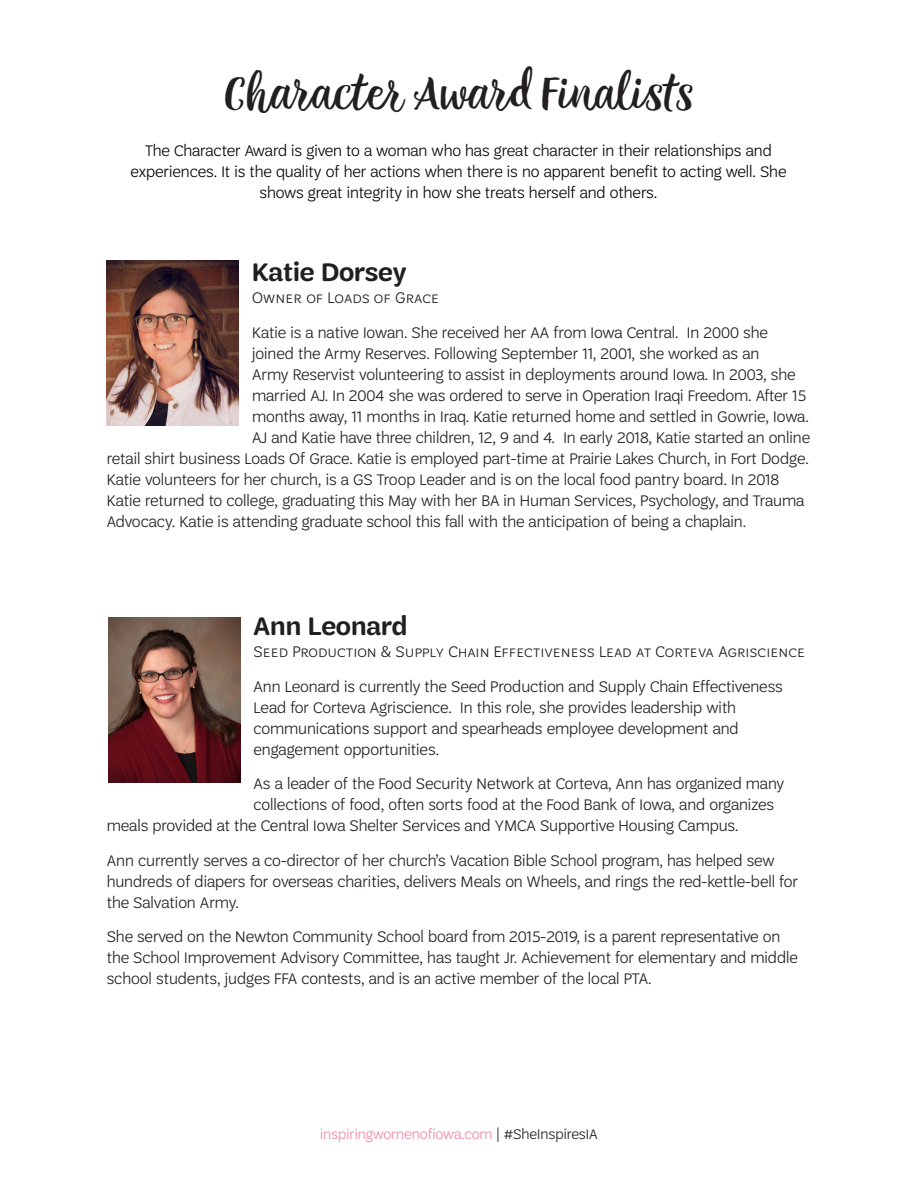
<style>
.page{position:relative;width:918px;height:1188px;background:#fff}
.page>*{position:absolute;margin:0;border:0;box-sizing:border-box;transform-origin:0 0}
.t1{font:48px "Thin Mint Script";color:#231f20}
.Finalist_Name{font:600 27px "Trefoil Sans";color:#231f20}
.Finalist_Bio{font:300 16.5px/21px "Trefoil Sans";letter-spacing:.02em;color:#231f20}
.Finalist_Bio-2{font:300 16.5px "Trefoil Sans";color:#231f20}
.t2{font:300 16.5px/21px "Trefoil Sans";letter-spacing:.02em;color:#040503;text-align:center}
.Finalist_Job{font:300 16.5px "Trefoil Sans";color:#231f20}
.t3{font:300 15px "Trefoil Sans";letter-spacing:.01em;color:#f386a5}
.s1{color:#231f20}
</style>
<div class="page">
<img style="left:107px;top:261px;width:132px;height:165px">
<img style="left:108px;top:618px;width:132px;height:165px">
<p class="t1" style="left:223px;top:64px;width:473px">Character Award Finalists</p>
<p class="t2" style="left:130px;top:140px;width:657px">The Character Award is given to a woman who has great character in their relationships and experiences. It is the quality of her actions when there is no apparent benefit to acting well. She shows great integrity in how she treats herself and others.</p>
<p class="Finalist_Name" style="left:252px;top:257px;width:156px">Katie Dorsey</p>
<p class="Finalist_Job" style="left:252px;top:289px;width:189px">Owner of Loads of Grace</p>
<p class="Finalist_Bio-2" style="left:252px;top:324px;width:517px">Katie is a native Iowan. She received her AA from Iowa Central. In 2000 she</p>
<p class="Finalist_Bio" style="left:252px;top:343px;width:509px">joined the Army Reserves. Following September 11, 2001, she worked as an</p>
<p class="Finalist_Bio" style="left:252px;top:364px;width:545px">Army Reservist volunteering to assist in deployments around Iowa. In 2003, she</p>
<p class="Finalist_Bio-2" style="left:252px;top:387px;width:556px">married AJ. In 2004 she was ordered to serve in Operation Iraqi Freedom. After 15</p>
<p class="Finalist_Bio" style="left:252px;top:406px;width:558px">months away, 11 months in Iraq. Katie returned home and settled in Gowrie, Iowa.</p>
<p class="Finalist_Bio-2" style="left:252px;top:429px;width:559px">AJ and Katie have three children, 12, 9 and 4. In early 2018, Katie started an online</p>
<p class="Finalist_Bio-2" style="left:107px;top:450px;width:704px">retail shirt business Loads Of Grace. Katie is employed part-time at Prairie Lakes Church, in Fort Dodge.</p>
<p class="Finalist_Bio-2" style="left:107px;top:471px;width:674px">Katie volunteers for her church, is a GS Troop Leader and is on the local food pantry board. In 2018</p>
<p class="Finalist_Bio-2" style="left:107px;top:492px;width:699px">Katie returned to college, graduating this May with her BA in Human Services, Psychology, and Trauma</p>
<p class="Finalist_Bio" style="left:107px;top:511px;width:641px">Advocacy. Katie is attending graduate school this fall with the anticipation of being a chaplain.</p>
<p class="Finalist_Name" style="left:254px;top:611px;width:155px">Ann Leonard</p>
<p class="Finalist_Job" style="left:254px;top:643px;width:553px">Seed Production &amp; Supply Chain Effectiveness Lead at Corteva Agriscience</p>
<p class="Finalist_Bio" style="left:254px;top:676px;width:531px">Ann Leonard is currently the Seed Production and Supply Chain Effectiveness Lead for Corteva Agriscience. In this role, she provides leadership with communications support and spearheads employee development and engagement opportunities.</p>
<p class="Finalist_Bio" style="left:254px;top:774px;width:532px">As a leader of the Food Security Network at Corteva, Ann has organized many</p>
<p class="Finalist_Bio" style="left:254px;top:795px;width:522px">collections of food, often sorts food at the Food Bank of Iowa, and organizes</p>
<p class="Finalist_Bio-2" style="left:107px;top:817px;width:633px">meals provided at the Central Iowa Shelter Services and YMCA Supportive Housing Campus.</p>
<p class="Finalist_Bio" style="left:107px;top:850px;width:693px">Ann currently serves a co-director of her church’s Vacation Bible School program, has helped sew hundreds of diapers for overseas charities, delivers Meals on Wheels, and rings the red-kettle-bell for the Salvation Army.</p>
<p class="Finalist_Bio" style="left:107px;top:927px;width:692px">She served on the Newton Community School board from 2015-2019, is a parent representative on the School Improvement Advisory Committee, has taught Jr. Achievement for elementary and middle school students, judges FFA contests, and is an active member of the local PTA.</p>
<p class="t3" style="left:320px;top:1126px;width:279px">inspiringwomenofiowa.com <span class="s1">| #SheInspiresIA</span></p>
</div>
